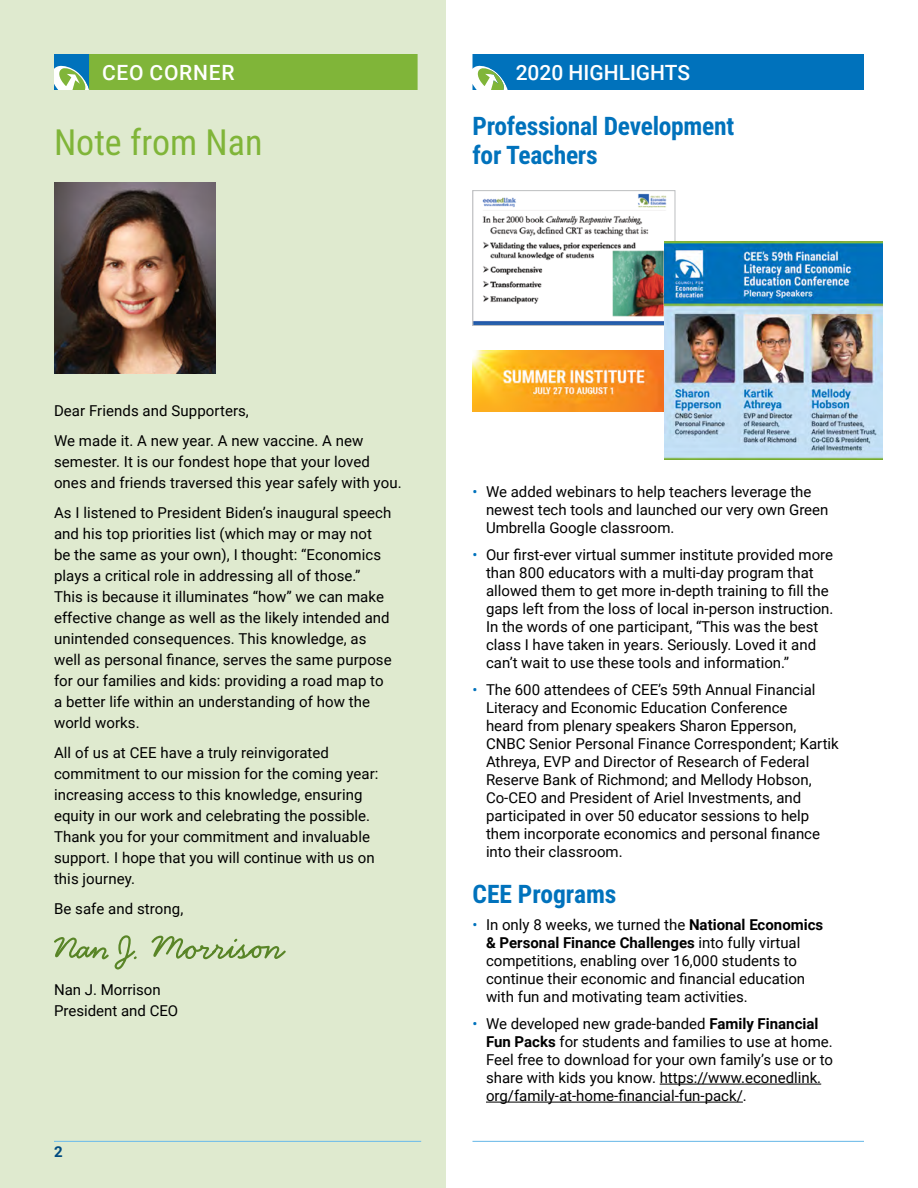
<style>
.page{position:relative;width:918px;height:1188px;background:#fff}
.page>*{position:absolute;margin:0;border:0;box-sizing:border-box;transform-origin:0 0}
.t1{font:36px "Roboto Condensed";color:#80b539}
.t2{font:700 25.5px/28.5px "Roboto Condensed";letter-spacing:-.01em;color:#0072bc}
.t3{font:500 21px "Roboto";color:#fff}
.t4{font:500 21px "Roboto";letter-spacing:.035em;color:#fff}
.t5{font:15px/18px "Roboto";color:#000}
.t6{font:700 15px "Roboto";color:#004a80}
.s1{color:#0072bc}
.s2{font-weight:700}
</style>
<div class="page">
<div style="left:0;top:0;width:446px;height:1188px;background:#dfeacf"></div>
<hr style="left:54px;top:1141px;width:367px;height:1px;background:#75bee9">
<hr style="left:472px;top:1141px;width:392px;height:1px;background:#75bee9">
<svg style="left:54px;top:54px;width:364px;height:36px;background:#7db344"></svg>
<img style="left:54px;top:183px;width:162px;height:191px">
<svg style="left:54px;top:935px;width:232px;height:35px"></svg>
<div style="left:472px;top:54px;width:392px;height:36px;background:#0072bc"></div>
<hr style="left:660px;top:1084px;width:161px;height:1px;background:#000">
<hr style="left:486px;top:1102px;width:257px;height:1px;background:#000">
<img style="left:475px;top:193px;width:198px;height:131px">
<div style="left:473px;top:190px;width:202px;height:136px;border:1px solid #bcbec0"></div>
<img style="left:472px;top:351px;width:193px;height:61px">
<img style="left:665px;top:242px;width:217px;height:217px">
<h3 class="t4" style="left:102px;top:60px;width:134px">CEO CORNER</h3>
<h1 class="t1" style="left:54px;top:122px;width:210px">Note from Nan</h1>
<h3 class="t3" style="left:516px;top:60px;width:176px">2020 HIGHLIGHTS</h3>
<h2 class="t2" style="left:472px;top:112px;width:263px">Professional Development for Teachers</h2>
<p class="t5" style="left:54px;top:396px;width:311px;line-height:30px">Dear Friends and Supporters,<br>We made it. A new year. A new vaccine. A new</p>
<p class="t5" style="left:54px;top:451px;width:349px;line-height:21px">semester. It is our fondest hope that your loved ones and friends traversed this year safely with you.</p>
<p class="t5" style="left:54px;top:502px;width:339px;line-height:21px">As I listened to President Biden’s inaugural speech and his top priorities list (which may or may not be the same as your own), I thought: “Economics plays a critical role in addressing all of those.” This is because it illuminates “how” we can make effective change as well as the likely intended and unintended consequences. This knowledge, as well as personal finance, serves the same purpose for our families and kids: providing a road map to a better life within an understanding of how the world works.</p>
<p class="t5" style="left:54px;top:742px;width:326px;line-height:21px">All of us at CEE have a truly reinvigorated commitment to our mission for the coming year: increasing access to this knowledge, ensuring equity in our work and celebrating the possible.<br>Thank you for your commitment and invaluable support. I hope that you will continue with us on this journey.</p>
<p class="t5" style="left:54px;top:900px;width:131px">Be safe and strong,</p>
<p class="t5" style="left:54px;top:979px;width:126px;line-height:21px">Nan J. Morrison<br>President and CEO</p>
<p class="t6" style="left:54px;top:1143px;width:10px">2</p>
<p class="t5" style="left:486px;top:482px;width:344px;text-indent:-14px"><span class="s1">•</span> We added webinars to help teachers leverage the newest tech tools and launched our very own Green<br>Umbrella Google classroom.</p>
<p class="t5" style="left:486px;top:545px;width:349px;text-indent:-14px"><span class="s1">•</span> Our first-ever virtual summer institute provided more than 800 educators with a multi-day program that allowed them to get more in-depth training to fill the gaps left from the loss of local in-person instruction.<br>In the words of one participant, “This was the best class I have taken in years. Seriously. Loved it and can’t wait to use these tools and information.”</p>
<p class="t5" style="left:486px;top:680px;width:354px;text-indent:-14px"><span class="s1">•</span> The 600 attendees of CEE’s 59th Annual Financial Literacy and Economic Education Conference<br>heard from plenary speakers Sharon Epperson, CNBC Senior Personal Finance Correspondent; Kartik Athreya, EVP and Director of Research of Federal Reserve Bank of Richmond; and Mellody Hobson, Co-CEO and President of Ariel Investments, and participated in over 50 educator sessions to help them incorporate economics and personal finance into their classroom.</p>
<h2 class="t2" style="left:472px;top:880px;width:146px">CEE Programs</h2>
<p class="t5" style="left:486px;top:916px;width:339px;text-indent:-14px"><span class="s1">•</span> In only 8 weeks, we turned the <span class="s2">National Economics &amp; Personal Finance Challenges</span> into fully virtual competitions, enabling over 16,000 students to continue their economic and financial education with fun and motivating team activities.</p>
<p class="t5" style="left:486px;top:1015px;width:349px;text-indent:-14px"><span class="s1">•</span> We developed new grade-banded <span class="s2">Family Financial Fun Packs</span> for students and families to use at home.<br>Feel free to download for your own family’s use or to share with kids you know. https://www.econedlink. org/family-at-home-financial-fun-pack/.</p>
</div>
